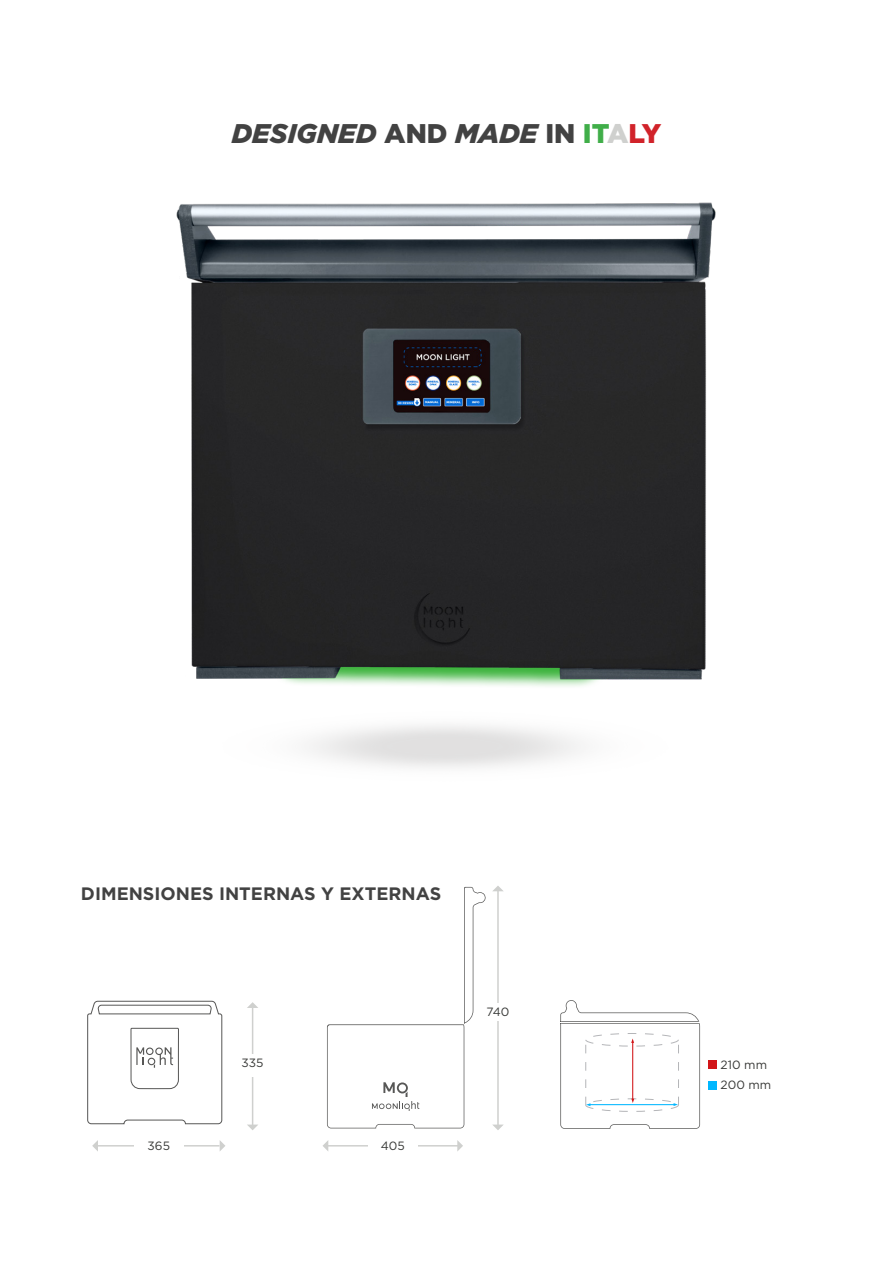
<style>
.page{position:relative;width:893px;height:1263px;background:#fff}
.page>*{position:absolute;margin:0;border:0;box-sizing:border-box;transform-origin:0 0}
.t1{font:italic 900 27px "Gotham";color:#424242}
.t2{font:700 18px "Gotham";color:#424242}
.t3{font:12px "Gotham";color:#383937}
.s1{font-style:normal}
.s2{font-style:normal;color:#40ae49}
.s3{font-style:normal;color:#cfd0ce}
.s4{font-style:normal;color:#d1232a}
</style>
<div class="page">
<img style="left:176px;top:202px;width:540px;height:484px">
<svg style="left:87px;top:1000px;width:135px;height:124px"></svg>
<svg style="left:327px;top:887px;width:159px;height:241px"></svg>
<svg style="left:560px;top:1000px;width:140px;height:129px"></svg>
<hr style="left:325px;top:1145px;width:135px;height:1px;background:#cfd0ce">
<svg style="left:323px;top:1140px;width:5px;height:11px"></svg>
<svg style="left:457px;top:1140px;width:6px;height:11px"></svg>
<hr style="left:95px;top:1145px;width:125px;height:1px;background:#cfd0ce">
<svg style="left:92px;top:1140px;width:6px;height:11px"></svg>
<svg style="left:220px;top:1141px;width:5px;height:10px"></svg>
<hr style="left:497px;top:891px;width:2px;height:235px;background:#cfd0ce">
<svg style="left:492px;top:1124px;width:12px;height:6px"></svg>
<svg style="left:493px;top:886px;width:10px;height:5px"></svg>
<hr style="left:252px;top:1008px;width:1px;height:117px;background:#cfd0ce">
<svg style="left:247px;top:1124px;width:11px;height:6px"></svg>
<svg style="left:247px;top:1002px;width:11px;height:6px"></svg>
<div style="left:368px;top:1140px;width:49px;height:11px;background:#fff"></div>
<div style="left:134px;top:1140px;width:49px;height:11px;background:#fff"></div>
<div style="left:241px;top:1054px;width:23px;height:22px;background:#fff"></div>
<div style="left:479px;top:1003px;width:38px;height:18px;background:#fff"></div>
<div style="left:708px;top:1060px;width:9px;height:9px;background:#d21518"></div>
<div style="left:708px;top:1081px;width:9px;height:8px;background:#00b7ff"></div>
<p class="t1" style="left:232px;top:115px;width:431px">DESIGNED <span class="s1">AND</span> MADE <span class="s1">IN</span> <span class="s2">IT</span><span class="s3">A</span><span class="s4">LY</span></p>
<p class="t2" style="left:81px;top:881px;width:362px">DIMENSIONES INTERNAS Y EXTERNAS</p>
<p class="t3" style="left:487px;top:1004px;width:24px">740</p>
<p class="t3" style="left:241px;top:1055px;width:23px">335</p>
<p class="t3" style="left:721px;top:1056px;width:48px">210 mm</p>
<p class="t3" style="left:721px;top:1077px;width:52px">200 mm</p>
<p class="t3" style="left:148px;top:1138px;width:24px">365</p>
<p class="t3" style="left:381px;top:1138px;width:25px">405</p>
</div>
